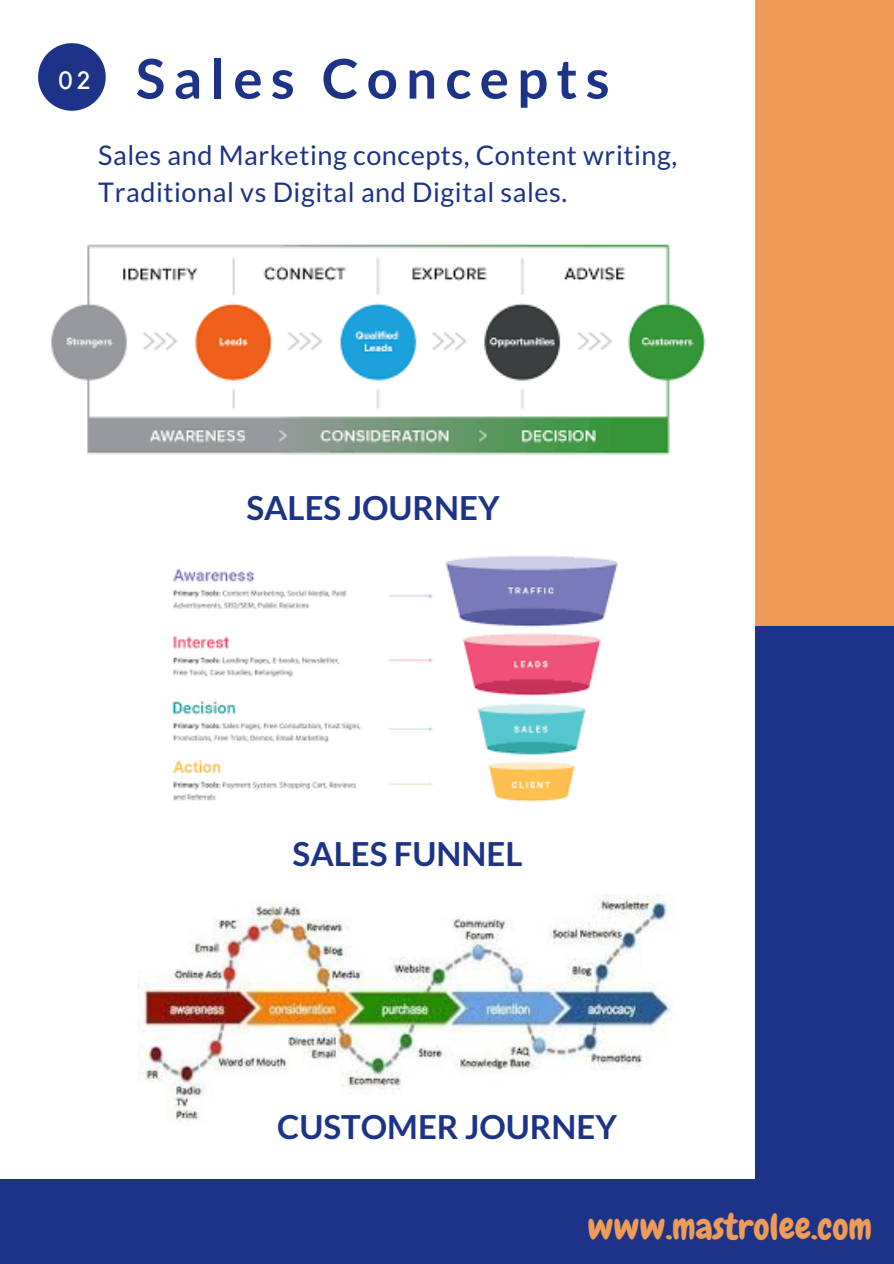
<style>
.page{position:relative;width:894px;height:1264px;background:#fff}
.page>*{position:absolute;margin:0;border:0;box-sizing:border-box;transform-origin:0 0}
.t1{font:700 54.75px "Lato";letter-spacing:.15em;color:#1d3387}
.t2{font:36px "Chewy";color:#ee9b57}
.t3{font:700 33px "Lato";color:#1d3387}
.t4{font:27px/37.2px "Lato";letter-spacing:.02em;color:#1d3387}
</style>
<div class="page">
<div style="left:755px;top:0;width:138px;height:629px;background:#ee9b57"></div>
<div style="left:755px;top:626px;width:138px;height:637px;background:#1d3387"></div>
<svg style="left:38px;top:43px;width:68px;height:68px"></svg>
<div style="left:0;top:1179px;width:893px;height:84px;background:#1d3387"></div>
<img style="left:51px;top:244px;width:655px;height:211px">
<img style="left:172px;top:556px;width:446px;height:246px">
<img style="left:138px;top:894px;width:534px;height:228px">
<h1 class="t1" style="left:59px;top:45px;width:552px"><sup>02</sup> Sales Concepts</h1>
<p class="t4" style="left:98px;top:136px;width:580px">Sales and Marketing concepts, Content writing,<br>Traditional vs Digital and Digital sales.</p>
<p class="t3" style="left:246px;top:487px;width:255px">SALES JOURNEY</p>
<p class="t3" style="left:292px;top:833px;width:231px">SALES FUNNEL</p>
<p class="t3" style="left:277px;top:1106px;width:341px">CUSTOMER JOURNEY</p>
<h2 class="t2" style="left:587px;top:1203px;width:286px">www.mastrolee.com</h2>
</div>
